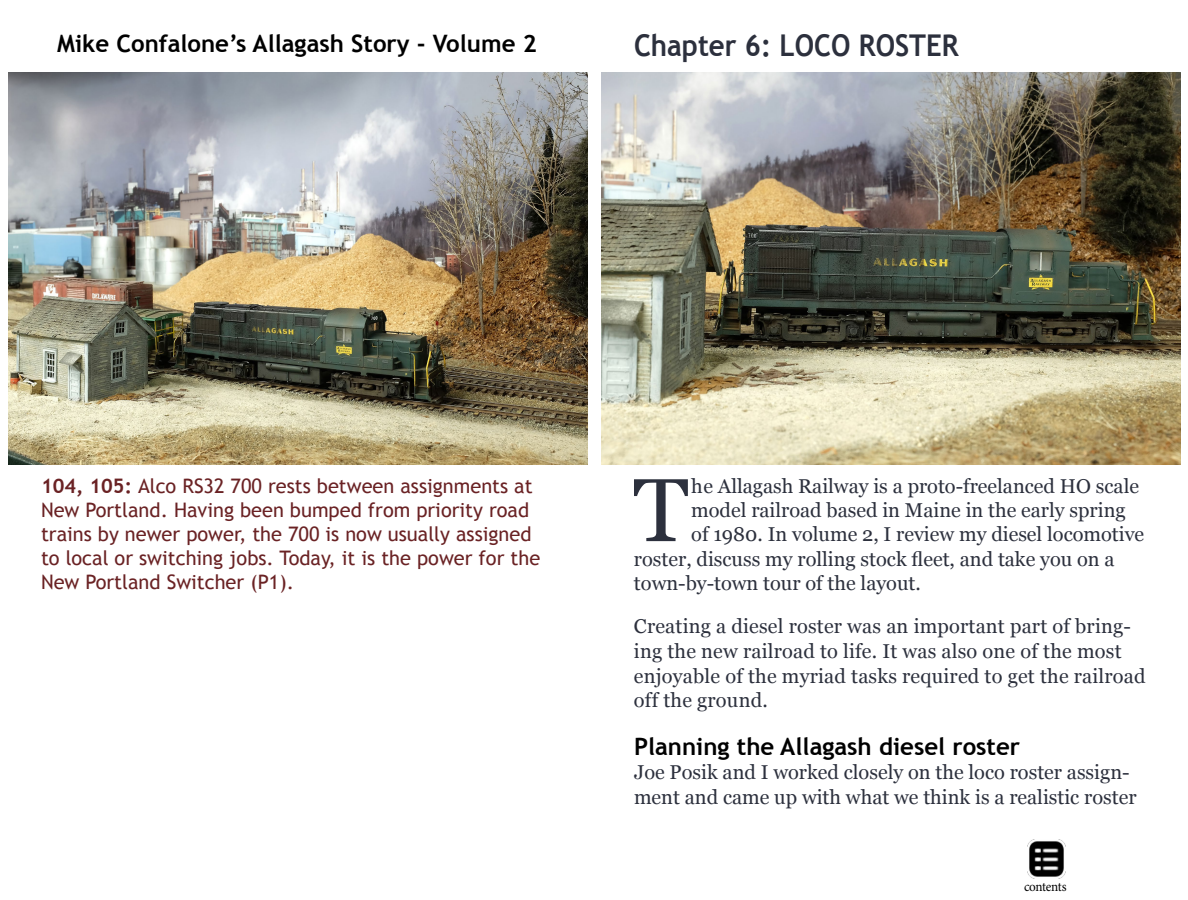
<style>
.page{position:relative;width:1188px;height:900px;background:#fff}
.page>*{position:absolute;margin:0;border:0;box-sizing:border-box;transform-origin:0 0}
.t1{font:89.3px "Georgia";color:#2c303d}
.t2{font:700 30px "Trebuchet MS";color:#2c303d;scale:.92 1}
.t3{font:700 24px "Trebuchet MS";color:#000}
.t4{font:20px/24.7px "Georgia";color:#2c303d}
.t5{font:20px/24px "Trebuchet MS";color:#6a2224}
.t6{font:14px "Minion Pro";letter-spacing:-.025em;color:#000;scale:.94 1}
.s1{font-weight:700}
</style>
<div class="page">
<img style="left:8px;top:72px;width:580px;height:393px">
<img style="left:601px;top:72px;width:580px;height:393px">
<img style="left:1027px;top:840px;width:39px;height:39px">
<p class="t3" style="left:57px;top:28px;width:481px">Mike Confalone’s Allagash Story - Volume 2</p>
<h2 class="t2" style="left:634px;top:27px;width:354px">Chapter 6: LOCO ROSTER</h2>
<p class="t5" style="left:41px;top:474px;width:501px"><span class="s1">104, 105:</span> Alco RS32 700 rests between assignments at New Portland. Having been bumped from priority road trains by newer power, the 700 is now usually assigned to local or switching jobs. Today, it is the power for the New Portland Switcher (P1).</p>
<h1 class="t1" style="left:633px;top:456px;width:57px">T</h1>
<p class="t4" style="left:691px;top:474px;width:449px">he Allagash Railway is a proto-freelanced HO scale</p>
<p class="t4" style="left:691px;top:498px;width:436px">model railroad based in Maine in the early spring</p>
<p class="t4" style="left:691px;top:522px;width:455px">of 1980. In volume 2, I review my diesel locomotive</p>
<p class="t4" style="left:634px;top:547px;width:482px">roster, discuss my rolling stock fleet, and take you on a</p>
<p class="t4" style="left:634px;top:572px;width:288px">town-by-town tour of the layout.</p>
<p class="t4" style="left:634px;top:614px;width:513px">Creating a diesel roster was an important part of bring&shy;ing the new railroad to life. It was also one of the most enjoyable of the myriad tasks required to get the railroad off the ground.</p>
<p class="t3" style="left:634px;top:731px;width:388px">Planning the Allagash diesel roster</p>
<p class="t4" style="left:634px;top:761px;width:504px">Joe Posik and I worked closely on the loco roster assign&shy;ment and came up with what we think is a realistic roster</p>
<p class="t6" style="left:1024px;top:877px;width:47px">contents</p>
</div>
